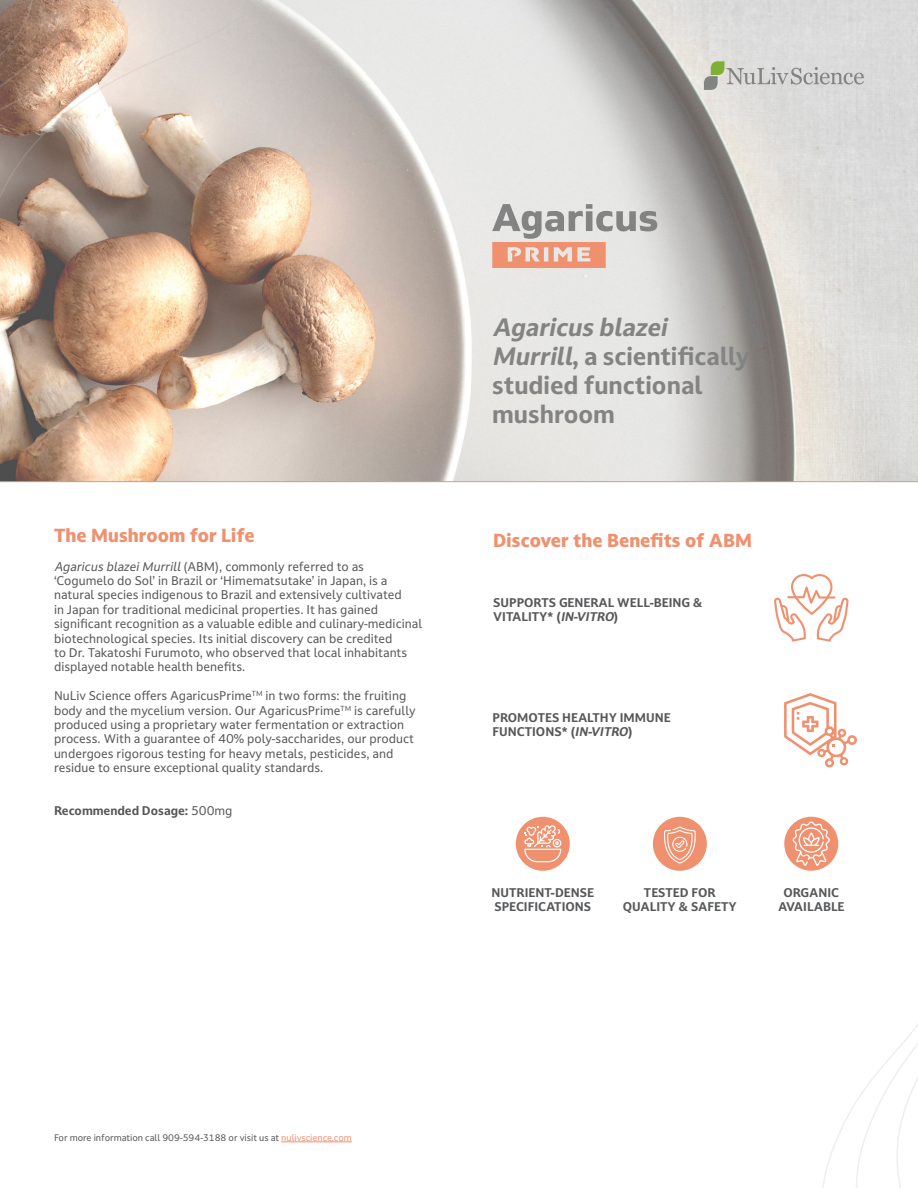
<style>
.page{position:relative;width:918px;height:1188px;background:#fff}
.page>*{position:absolute;margin:0;border:0;box-sizing:border-box;transform-origin:0 0}
.t1{font:700 24px/28.8px "Darkmode Darkmode Off";color:#828382}
.t2{font:18px "Darkmode Darkmode Off X Bold";letter-spacing:.005em;color:#ef916f}
.t3{font:12px/14.4px "Darkmode Darkmode Off";letter-spacing:.005em;color:#57585a}
.t4{font:700 12px/14.4px "Darkmode Darkmode Off";color:#57585a}
.t5{font:9px "Darkmode Darkmode Off";color:#57585a}
.s1{font-style:italic}
.s2{font-weight:400}
.s3{color:#ef916f}
</style>
<div class="page">
<img style="left:0;top:0;width:918px;height:481px">
<svg style="left:704px;top:61px;width:160px;height:29px"></svg>
<hr style="left:281px;top:1141px;width:71px;height:1px;background:#ef916f">
<hr style="left:0;top:481px;width:918px;height:1px;background:#bda891">
<svg style="left:795px;top:816px;width:123px;height:372px"></svg>
<svg style="left:0;top:0;width:369px;height:400px"></svg>
<svg style="left:774px;top:574px;width:75px;height:68px"></svg>
<svg style="left:784px;top:693px;width:73px;height:75px"></svg>
<div style="left:516px;top:817px;width:54px;height:54px;background:#ef916f;border-radius:50%"></div>
<svg style="left:524px;top:825px;width:37px;height:37px"></svg>
<div style="left:653px;top:817px;width:54px;height:54px;background:#ef916f;border-radius:50%"></div>
<svg style="left:664px;top:826px;width:32px;height:38px"></svg>
<div style="left:784px;top:817px;width:54px;height:54px;background:#ef916f;border-radius:50%"></div>
<svg style="left:793px;top:822px;width:37px;height:44px"></svg>
<svg style="left:492px;top:204px;width:165px;height:64px"></svg>
<p class="t2" style="left:54px;top:523px;width:202px">The Mushroom for Life</p>
<p class="t3" style="left:54px;top:559px;width:370px"><span class="s1">Agaricus blazeiMurrill</span>(ABM), commonly referred to as ‘Cogumelo do Sol’ in Brazil or ‘Himematsutake’ in Japan, is a natural species indigenous to Brazil and extensively cultivated<br>in Japan for traditional medicinal properties. It has gained significant recognition as a valuable edible and culinary-medicinal biotechnological species. Its initial discovery can be credited<br>to Dr. Takatoshi Furumoto, who observed that local inhabitants displayed notable health benefits.</p>
<p class="t3" style="left:54px;top:688px;width:363px">NuLiv Science offers AgaricusPrime<sup>TM</sup> in two forms: the fruiting body and the mycelium version. Our AgaricusPrime<sup>TM</sup> is carefully produced using a proprietary water fermentation or extraction process. With a guarantee of 40% poly-saccharides, our product undergoes rigorous testing for heavy metals, pesticides, and residue to ensure exceptional quality standards.</p>
<p class="t4" style="left:54px;top:803px;width:180px">Recommended Dosage: <span class="s2">500mg</span></p>
<p class="t1" style="left:492px;top:313px;width:259px"><span class="s1">Agaricus blazei<br>Murrill</span>, a scientifically studied functional mushroom</p>
<p class="t2" style="left:493px;top:528px;width:260px">Discover the Benefits of ABM</p>
<p class="t4" style="left:493px;top:595px;width:211px">SUPPORTS GENERAL WELL-BEING &amp;<br>VITALITY* (<span class="s1">IN-VITRO</span>)</p>
<p class="t4" style="left:492px;top:710px;width:180px">PROMOTES HEALTHY IMMUNE<br>FUNCTIONS* (<span class="s1">IN-VITRO</span>)</p>
<p class="t4" style="left:492px;top:885px;width:104px">NUTRIENT-DENSE<br>SPECIFICATIONS</p>
<p class="t4" style="left:644px;top:885px;width:73px">TESTED FOR</p>
<p class="t4" style="left:623px;top:900px;width:115px">QUALITY &amp; SAFETY</p>
<p class="t4" style="left:778px;top:885px;width:68px;text-align:center">ORGANIC<br>AVAILABLE</p>
<p class="t5" style="left:54px;top:1131px;width:299px">For more information call 909-594-3188 or visit us at <span class="s3">nulivscience.com</span></p>
</div>
